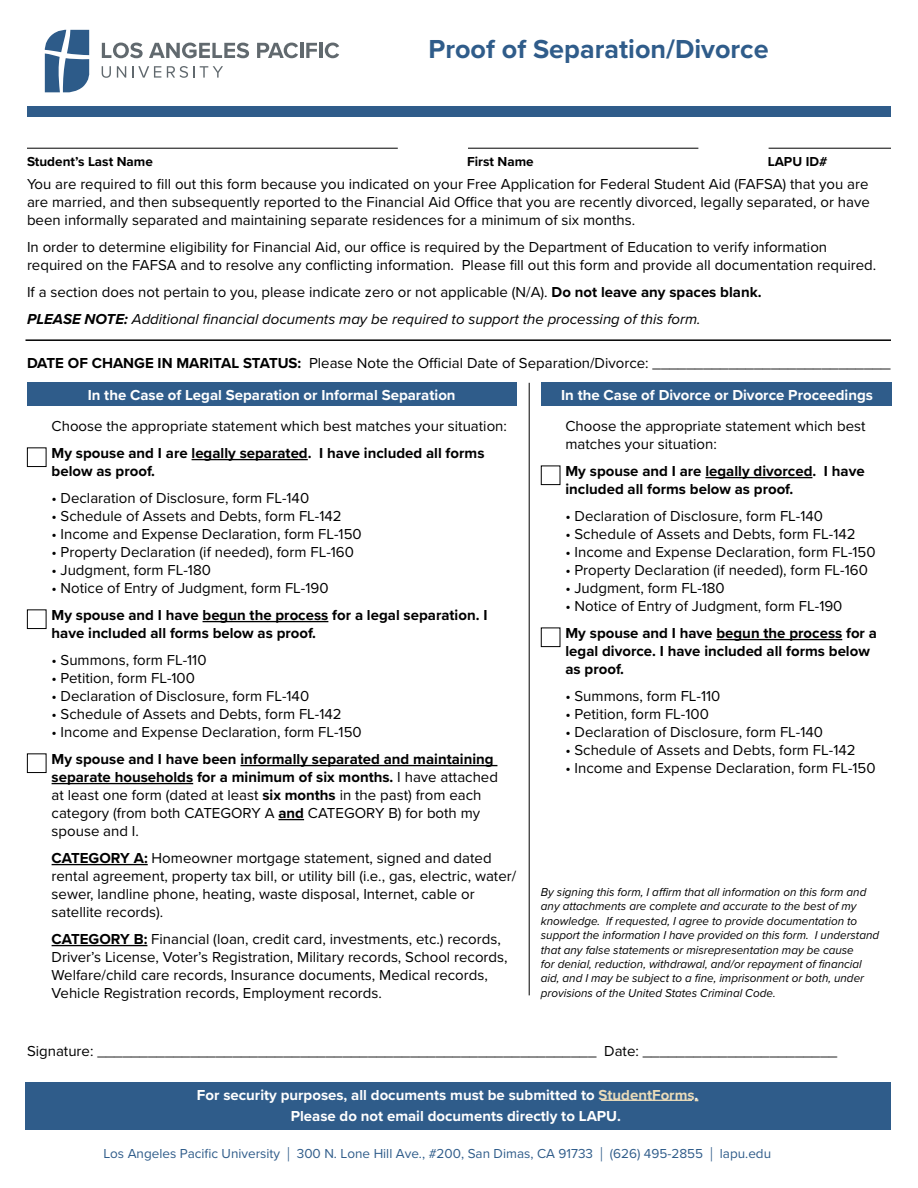
<style>
.page{position:relative;width:918px;height:1188px;background:#fff}
.page>*{position:absolute;margin:0;border:0;box-sizing:border-box;transform-origin:0 0}
.t1{font:700 27px "Proxima Nova";color:#2f5c8a}
.t2{font:15px/18px "Proxima Nova";color:#000}
.t3{font:700 15px/18px "Proxima Nova";color:#000}
.t4{font:700 15px "Proxima Nova";color:#fff}
.t5{font:italic 15px "Proxima Nova";color:#000}
.t6{font:13.5px "Proxima Nova";color:#2f5c8a}
.t7{font:700 13.5px "Proxima Nova";color:#000}
.t8{font:italic 12px/14.4px "Proxima Nova";color:#000}
.s1{font-weight:700}
.s2{color:#eadbb9}
.s3{font-size:20.25px}
</style>
<div class="page">
<div style="left:27px;top:106px;width:864px;height:11px;background:#2f5c8a"></div>
<div style="left:26px;top:1082px;width:865px;height:47px;background:#2f5c8a"></div>
<hr style="left:27px;top:148px;width:371px;height:1px;background:#000">
<hr style="left:468px;top:148px;width:230px;height:1px;background:#000">
<hr style="left:769px;top:148px;width:122px;height:1px;background:#000">
<hr style="left:192px;top:459px;width:116px;height:1px;background:#000">
<hr style="left:203px;top:621px;width:125px;height:1px;background:#000">
<hr style="left:240px;top:765px;width:257px;height:1px;background:#000">
<hr style="left:52px;top:783px;width:141px;height:1px;background:#000">
<svg style="left:278px;top:819px;width:26px;height:1px"></svg>
<hr style="left:52px;top:864px;width:96px;height:1px;background:#000">
<hr style="left:52px;top:945px;width:95px;height:1px;background:#000">
<div style="left:27px;top:383px;width:489px;height:23px;background:#2f5c8a"></div>
<div style="left:27px;top:447px;width:19px;height:20px;border:1px solid #000"></div>
<div style="left:27px;top:609px;width:19px;height:20px;border:1px solid #000"></div>
<div style="left:27px;top:753px;width:19px;height:20px;border:1px solid #000"></div>
<hr style="left:26px;top:339px;width:865px;height:2px;background:#000">
<hr style="left:601px;top:1100px;width:91px;height:1px;background:#eadbb9">
<hr style="left:529px;top:383px;width:1px;height:612px;background:#000">
<hr style="left:705px;top:477px;width:107px;height:1px;background:#000">
<hr style="left:716px;top:639px;width:126px;height:1px;background:#000">
<div style="left:541px;top:383px;width:351px;height:23px;background:#2f5c8a"></div>
<div style="left:541px;top:466px;width:19px;height:19px;border:1px solid #000"></div>
<div style="left:541px;top:628px;width:19px;height:19px;border:1px solid #000"></div>
<svg style="left:44px;top:29px;width:46px;height:63px"></svg>
<svg style="left:102px;top:43px;width:41px;height:15px"></svg>
<svg style="left:149px;top:43px;width:100px;height:15px"></svg>
<svg style="left:257px;top:43px;width:41px;height:15px"></svg>
<hr style="left:300px;top:43px;width:3px;height:15px;background:#61696e">
<svg style="left:306px;top:43px;width:11px;height:15px"></svg>
<hr style="left:319px;top:43px;width:4px;height:15px;background:#61696e">
<svg style="left:325px;top:43px;width:14px;height:15px"></svg>
<svg style="left:102px;top:66px;width:9px;height:12px"></svg>
<svg style="left:117px;top:66px;width:9px;height:12px"></svg>
<svg style="left:132px;top:66px;width:29px;height:12px"></svg>
<svg style="left:167px;top:66px;width:56px;height:12px"></svg>
<p class="t1" style="left:429px;top:29px;width:342px">Proof of Separation/Divorce</p>
<p class="t7" style="left:27px;top:151px;width:127px">Student’s Last Name</p>
<p class="t7" style="left:467px;top:151px;width:68px">First Name</p>
<p class="t7" style="left:768px;top:151px;width:61px">LAPU ID#</p>
<p class="t2" style="left:27px;top:175px;width:844px;text-align:justify">You are required to fill out this form because you indicated on your Free Application for Federal Student Aid (FAFSA) that you are are married, and then subsequently reported to the Financial Aid Office that you are recently divorced, legally separated, or have been informally separated and maintaining separate residences for a minimum of six months.</p>
<p class="t2" style="left:27px;top:238px;width:851px">In order to determine eligibility for Financial Aid, our office is required by the Department of Education to verify information required on the FAFSA and to resolve any conflicting information. Please fill out this form and provide all documentation required.</p>
<p class="t2" style="left:27px;top:283px;width:736px">If a section does not pertain to you, please indicate zero or not applicable (N/A). <span class="s1">Do not leave any spaces blank.</span></p>
<p class="t5" style="left:27px;top:308px;width:675px"><span class="s1">PLEASE NOTE:</span> Additional financial documents may be required to support the processing of this form.</p>
<p class="t2" style="left:27px;top:353px;width:865px"><span class="s1">DATE OF CHANGE IN MARITAL STATUS:</span> Please Note the Official Date of Separation/Divorce: ____________________________</p>
<p class="t4" style="left:88px;top:384px;width:369px">In the Case of Legal Separation or Informal Separation</p>
<p class="t2" style="left:52px;top:416px;width:457px">Choose the appropriate statement which best matches your situation:</p>
<p class="t3" style="left:52px;top:443px;width:434px">My spouse and I are legally separated. I have included all forms below as proof.</p>
<p class="t2" style="left:52px;top:488px;width:259px">• Declaration of Disclosure, form FL-140</p>
<p class="t2" style="left:52px;top:506px;width:292px">• Schedule of Assets and Debts, form FL-142</p>
<p class="t2" style="left:52px;top:524px;width:312px">• Income and Expense Declaration, form FL-150</p>
<p class="t2" style="left:52px;top:542px;width:304px">• Property Declaration (if needed), form FL-160</p>
<p class="t2" style="left:52px;top:560px;width:161px">• Judgment, form FL-180</p>
<p class="t2" style="left:52px;top:578px;width:278px">• Notice of Entry of Judgment, form FL-190</p>
<p class="t3" style="left:52px;top:605px;width:437px">My spouse and I have begun the process for a legal separation. I have included all forms below as proof.</p>
<p class="t2" style="left:52px;top:650px;width:156px">• Summons, form FL-110</p>
<p class="t2" style="left:52px;top:668px;width:145px">• Petition, form FL-100</p>
<p class="t2" style="left:52px;top:686px;width:259px">• Declaration of Disclosure, form FL-140</p>
<p class="t2" style="left:52px;top:704px;width:292px">• Schedule of Assets and Debts, form FL-142</p>
<p class="t2" style="left:52px;top:722px;width:312px">• Income and Expense Declaration, form FL-150</p>
<p class="t2" style="left:52px;top:749px;width:448px"><span class="s1">My spouse and I have been informally separated and maintaining separate households for a minimum of six months.</span> I have attached at least one form (dated at least <span class="s1">six months</span> in the past) from each category (from both CATEGORY A <span class="s1">and</span> CATEGORY B) for both my spouse and I.</p>
<p class="t2" style="left:52px;top:848px;width:466px"><span class="s1">CATEGORY A:</span> Homeowner mortgage statement, signed and dated rental agreement, property tax bill, or utility bill (i.e., gas, electric, water/ sewer, landline phone, heating, waste disposal, Internet, cable or satellite records).</p>
<p class="t2" style="left:52px;top:929px;width:458px"><span class="s1">CATEGORY B:</span> Financial (loan, credit card, investments, etc.) records, Driver’s License, Voter’s Registration, Military records, School records, Welfare/child care records, Insurance documents, Medical records, Vehicle Registration records, Employment records.</p>
<p class="t4" style="left:561px;top:384px;width:313px">In the Case of Divorce or Divorce Proceedings</p>
<p class="t2" style="left:566px;top:416px;width:302px">Choose the appropriate statement which best matches your situation:</p>
<p class="t3" style="left:566px;top:461px;width:301px">My spouse and I are legally divorced. I have included all forms below as proof.</p>
<p class="t2" style="left:566px;top:506px;width:259px">• Declaration of Disclosure, form FL-140</p>
<p class="t2" style="left:566px;top:524px;width:292px">• Schedule of Assets and Debts, form FL-142</p>
<p class="t2" style="left:566px;top:542px;width:312px">• Income and Expense Declaration, form FL-150</p>
<p class="t2" style="left:566px;top:560px;width:304px">• Property Declaration (if needed), form FL-160</p>
<p class="t2" style="left:566px;top:578px;width:161px">• Judgment, form FL-180</p>
<p class="t2" style="left:566px;top:596px;width:278px">• Notice of Entry of Judgment, form FL-190</p>
<p class="t3" style="left:566px;top:623px;width:313px">My spouse and I have begun the process for a legal divorce. I have included all forms below as proof.</p>
<p class="t2" style="left:566px;top:686px;width:156px">• Summons, form FL-110</p>
<p class="t2" style="left:566px;top:704px;width:145px">• Petition, form FL-100</p>
<p class="t2" style="left:566px;top:722px;width:259px">• Declaration of Disclosure, form FL-140</p>
<p class="t2" style="left:566px;top:740px;width:292px">• Schedule of Assets and Debts, form FL-142</p>
<p class="t2" style="left:566px;top:758px;width:312px">• Income and Expense Declaration, form FL-150</p>
<p class="t8" style="left:541px;top:884px;width:340px">By signing this form, I affirm that all information on this form and any attachments are complete and accurate to the best of my knowledge. If requested, I agree to provide documentation to support the information I have provided on this form. I understand that any false statements or misrepresentation may be cause<br>for denial, reduction, withdrawal, and/or repayment of financial aid, and I may be subject to a fine, imprisonment or both, under provisions of the United States Criminal Code.</p>
<p class="t2" style="left:27px;top:1042px;width:812px">Signature: ___________________________________________________________ Date: _______________________</p>
<p class="t4" style="left:197px;top:1084px;width:503px">For security purposes, all documents must be submitted to <span class="s2">StudentForms</span>.</p>
<p class="t4" style="left:291px;top:1105px;width:332px">Please do not email documents directly to LAPU.</p>
<p class="t6" style="left:103px;top:1144px;width:669px">Los Angeles Pacific University <span class="s3">|</span> 300 N. Lone Hill Ave., #200, San Dimas, CA 91733 <span class="s3">|</span> (626) 495-2855 <span class="s3">|</span> lapu.edu</p>
</div>
